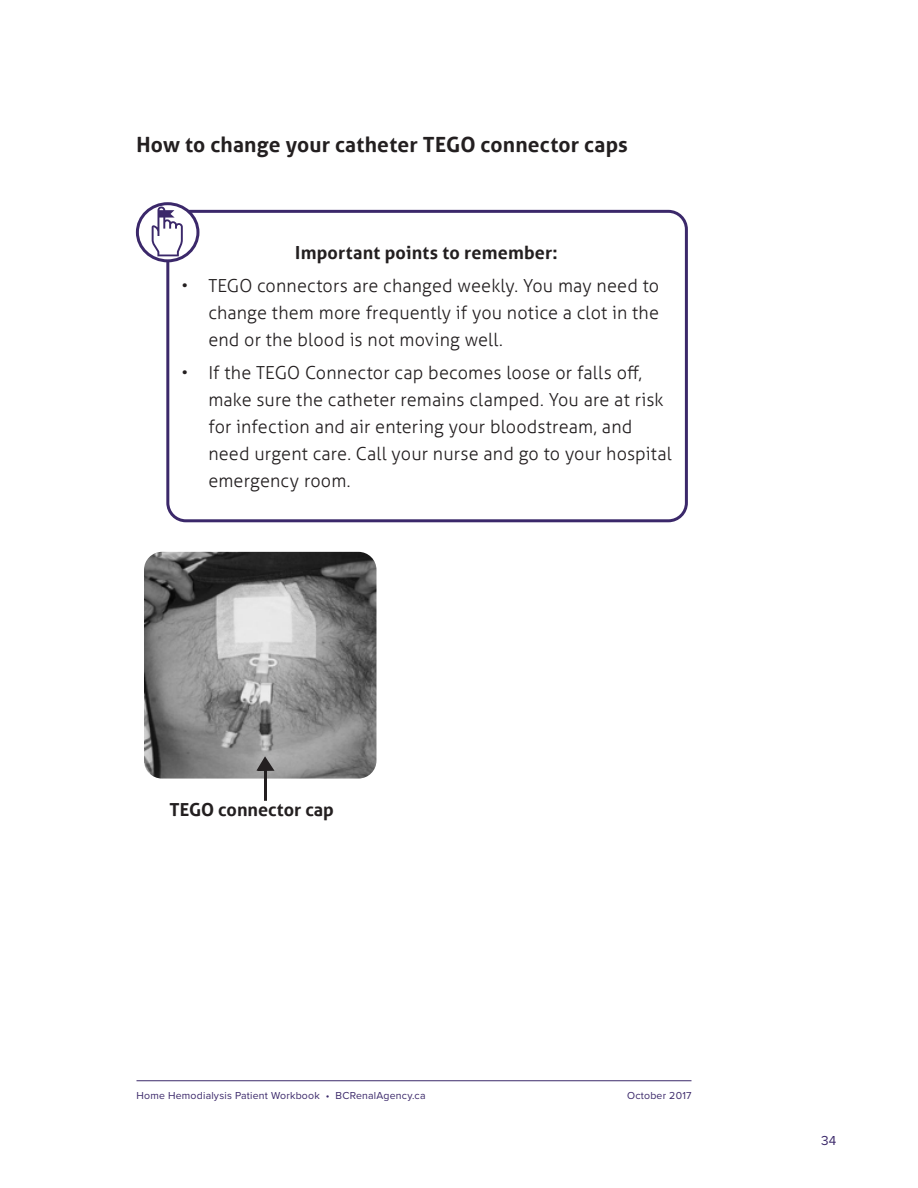
<style>
.page{position:relative;width:918px;height:1188px;background:#fff}
.page>*{position:absolute;margin:0;border:0;box-sizing:border-box;transform-origin:0 0}
.t1{font:700 21px "Aller";letter-spacing:.01em;color:#231f20}
.t2{font:300 18px/27px "Aller";letter-spacing:.005em;color:#231f20;text-align:justify}
.t3{font:700 18px "Aller";letter-spacing:.005em;color:#231f20}
.t4{font:13.5px "Proxima Nova";color:#3b286a}
.t5{font:10.5px "Proxima Nova";letter-spacing:.02em;color:#3b286a}
</style>
<div class="page">
<hr style="left:136px;top:1080px;width:556px;height:1px;background:#3b286a">
<img style="left:144px;top:552px;width:232px;height:227px">
<hr style="left:264px;top:766px;width:3px;height:35px;background:#231f20">
<svg style="left:256px;top:756px;width:18px;height:15px"></svg>
<div style="left:166px;top:210px;width:522px;height:312px;border:3px solid #3b286a;border-radius:18px"></div>
<svg style="left:138px;top:203px;width:61px;height:58px"></svg>
<svg style="left:152px;top:206px;width:31px;height:50px"></svg>
<div style="left:136px;top:202px;width:63px;height:60px;border:3px solid #3b286a;border-radius:50%"></div>
<p class="t1" style="left:136px;top:132px;width:493px">How to change your catheter TEGO connector caps</p>
<p class="t3" style="left:295px;top:241px;width:264px">Important points to remember:</p>
<p class="t2" style="left:208px;top:272px;width:452px;text-indent:-27px">• TEGO connectors are changed weekly. You may need to change them more frequently if you notice a clot in the end or the blood is not moving well.</p>
<p class="t2" style="left:208px;top:359px;width:465px;text-align:left;text-indent:-27px">• If the TEGO Connector cap becomes loose or falls off, make sure the catheter remains clamped. You are at risk for infection and air entering your bloodstream, and need urgent care. Call your nurse and go to your hospital emergency room.</p>
<p class="t3" style="left:170px;top:799px;width:166px">TEGO connector cap</p>
<p class="t5" style="left:136px;top:1087px;width:291px">Home Hemodialysis Patient Workbook • BCRenalAgency.ca</p>
<p class="t5" style="left:627px;top:1087px;width:66px">October 2017</p>
<p class="t4" style="left:821px;top:1130px;width:17px">34</p>
</div>
